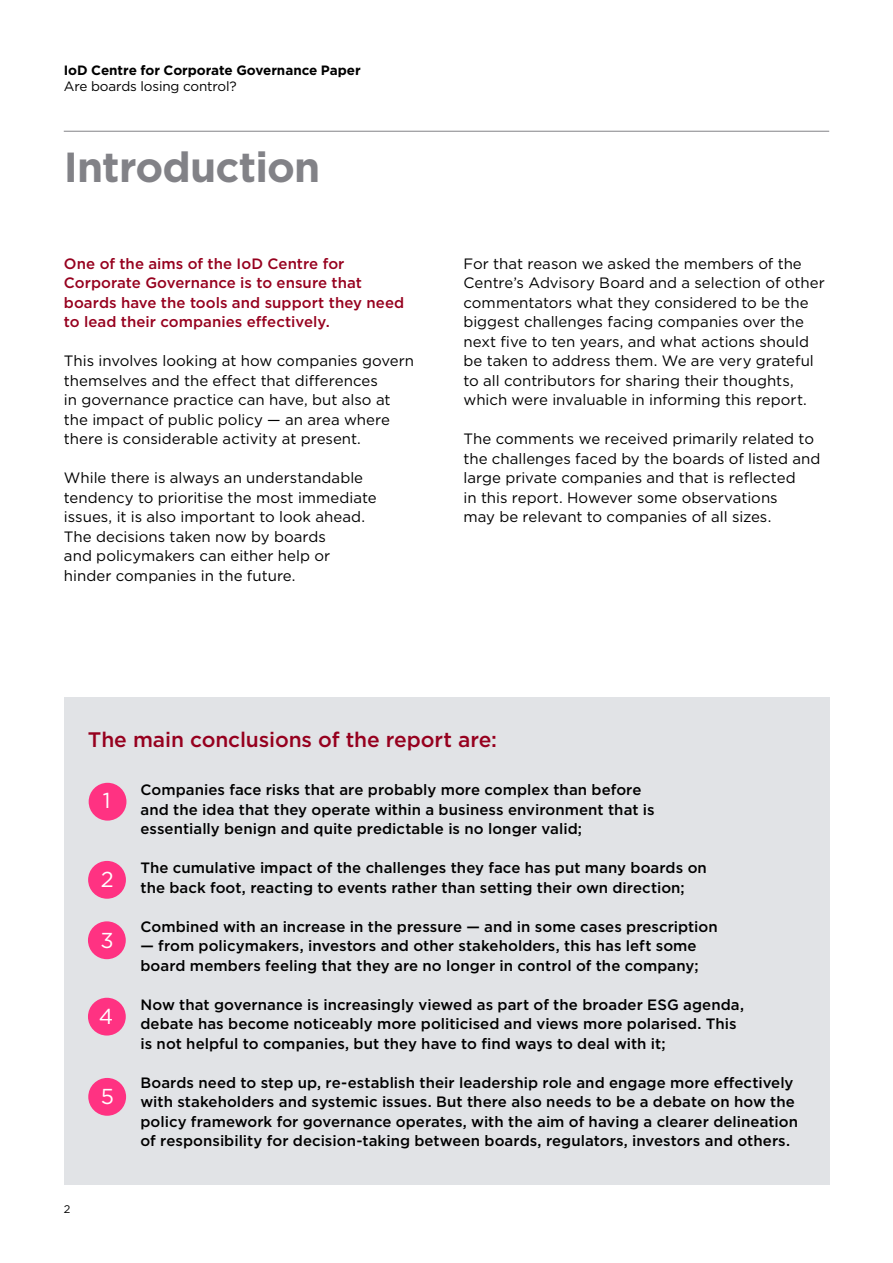
<style>
.page{position:relative;width:893px;height:1263px;background:#fff}
.page>*{position:absolute;margin:0;border:0;box-sizing:border-box;transform-origin:0 0}
.t1{font:700 42px "Gotham";letter-spacing:-.02em;color:#828287}
.t2{font:21.6px "Gotham";color:#fff}
.t3{font:500 21px "Gotham";letter-spacing:-.005em;color:#96001e}
.t4{font:500 15px/19.5px "Gotham";letter-spacing:.005em;color:#000}
.t5{font:15px/19.5px "Gotham";color:#000}
.t6{font:500 15px/19.5px "Gotham";letter-spacing:.005em;color:#96001e}
.t7{font:700 13.5px "Gotham";letter-spacing:-.005em;color:#000}
.t8{font:13.5px "Gotham";letter-spacing:-.01em;color:#000}
.t9{font:11.1px "Gotham";color:#000}
</style>
<div class="page">
<div style="left:64px;top:698px;width:765px;height:487px;background:#e1e3e6"></div>
<div style="left:89px;top:783px;width:37px;height:38px;background:#ff3282;border-radius:50%"></div>
<div style="left:88px;top:861px;width:38px;height:38px;background:#ff3282;border-radius:50%"></div>
<div style="left:88px;top:921px;width:38px;height:38px;background:#ff3282;border-radius:50%"></div>
<div style="left:88px;top:998px;width:38px;height:37px;background:#ff3282;border-radius:50%"></div>
<div style="left:88px;top:1078px;width:38px;height:38px;background:#ff3282;border-radius:50%"></div>
<hr style="left:64px;top:131px;width:765px;height:1px;background:#828287">
<p class="t7" style="left:64px;top:61px;width:298px">IoD Centre for Corporate Governance Paper</p>
<p class="t8" style="left:64px;top:78px;width:175px">Are boards losing control?</p>
<h1 class="t1" style="left:64px;top:140px;width:258px">Introduction</h1>
<p class="t6" style="left:64px;top:253px;width:342px">One of the aims of the IoD Centre for Corporate Governance is to ensure that boards have the tools and support they need to lead their companies effectively.</p>
<p class="t5" style="left:64px;top:351px;width:352px">This involves looking at how companies govern themselves and the effect that differences<br>in governance practice can have, but also at the impact of public policy — an area where there is considerable activity at present.</p>
<p class="t5" style="left:64px;top:468px;width:314px">While there is always an understandable tendency to prioritise the most immediate issues, it is also important to look ahead.<br>The decisions taken now by boards<br>and policymakers can either help or hinder companies in the future.</p>
<p class="t5" style="left:463px;top:253px;width:363px">For that reason we asked the members of the Centre’s Advisory Board and a selection of other commentators what they considered to be the biggest challenges facing companies over the next five to ten years, and what actions should be taken to address them. We are very grateful to all contributors for sharing their thoughts, which were invaluable in informing this report.</p>
<p class="t5" style="left:463px;top:429px;width:359px">The comments we received primarily related to the challenges faced by the boards of listed and large private companies and that is reflected<br>in this report. However some observations<br>may be relevant to companies of all sizes.</p>
<h3 class="t3" style="left:88px;top:726px;width:411px">The main conclusions of the report are:</h3>
<p class="t4" style="left:140px;top:780px;width:516px">Companies face risks that are probably more complex than before and the idea that they operate within a business environment that is essentially benign and quite predictable is no longer valid;</p>
<p class="t4" style="left:140px;top:858px;width:568px">The cumulative impact of the challenges they face has put many boards on the back foot, reacting to events rather than setting their own direction;</p>
<p class="t4" style="left:140px;top:916px;width:579px">Combined with an increase in the pressure — and in some cases prescription</p>
<p class="t4" style="left:140px;top:936px;width:560px">— from policymakers, investors and other stakeholders, this has left some board members feeling that they are no longer in control of the company;</p>
<p class="t4" style="left:140px;top:994px;width:605px">Now that governance is increasingly viewed as part of the broader ESG agenda, debate has become noticeably more politicised and views more polarised. This is not helpful to companies, but they have to find ways to deal with it;</p>
<p class="t4" style="left:140px;top:1072px;width:659px">Boards need to step up, re-establish their leadership role and engage more effectively with stakeholders and systemic issues. But there also needs to be a debate on how the policy framework for governance operates, with the aim of having a clearer delineation of responsibility for decision-taking between boards, regulators, investors and others.</p>
<h2 class="t2" style="left:103px;top:787px;width:9px">1</h2>
<h2 class="t2" style="left:101px;top:866px;width:14px">2</h2>
<h2 class="t2" style="left:100px;top:926px;width:15px">3</h2>
<h2 class="t2" style="left:99px;top:1002px;width:16px">4</h2>
<h2 class="t2" style="left:101px;top:1083px;width:15px">5</h2>
<p class="t9" style="left:64px;top:1202px;width:8px">2</p>
</div>
